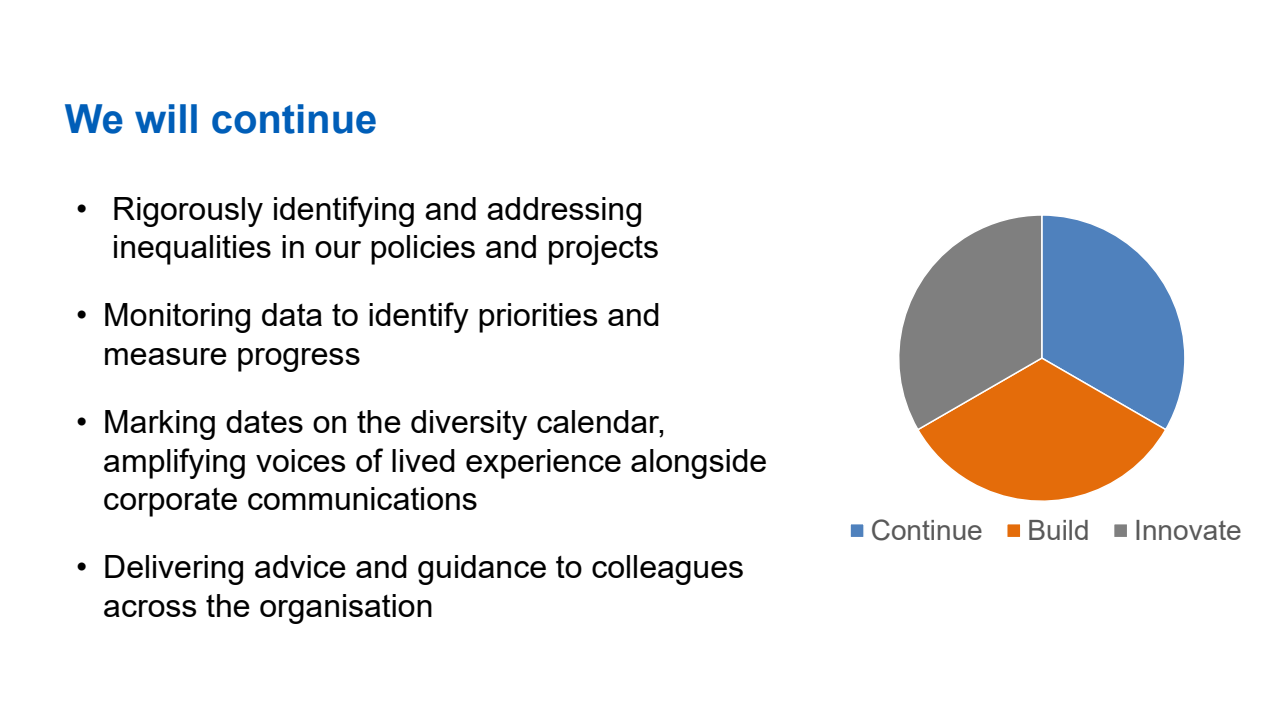
<style>
.page{position:relative;width:1280px;height:720px;background:#fff}
.page>*{position:absolute;margin:0;border:0;box-sizing:border-box;transform-origin:0 0}
.t1{font:700 40px "Arial";color:#005eb8}
.t2{font:32px/38.4px "Arial";color:#000}
.t3{font:28px "Arial";color:#595959}
</style>
<div class="page">
<svg style="left:920px;top:432px;width:244px;height:69px"></svg>
<svg style="left:899px;top:215px;width:286px;height:217px"></svg>
<div style="left:849px;top:523px;width:16px;height:15px;background:#4f81bd;border:2px solid #fff"></div>
<div style="left:1006px;top:523px;width:16px;height:15px;background:#e46c0a;border:2px solid #fff"></div>
<div style="left:1113px;top:523px;width:15px;height:15px;background:#7f7f7f;border:2px solid #fff"></div>
<h2 class="t1" style="left:65px;top:91px;width:314px">We will continue</h2>
<p class="t2" style="left:112px;top:189px;width:548px;text-indent:-36px">• Rigorously identifying and addressing inequalities in our policies and projects</p>
<p class="t2" style="left:103px;top:296px;width:559px;text-indent:-27px">• Monitoring data to identify priorities and measure progress</p>
<p class="t2" style="left:103px;top:403px;width:665px;text-indent:-27px">• Marking dates on the diversity calendar, amplifying voices of lived experience alongside corporate communications</p>
<p class="t2" style="left:103px;top:548px;width:642px;text-indent:-27px">• Delivering advice and guidance to colleagues across the organisation</p>
<p class="t3" style="left:871px;top:510px;width:114px">Continue</p>
<p class="t3" style="left:1027px;top:510px;width:64px">Build</p>
<p class="t3" style="left:1134px;top:510px;width:109px">Innovate</p>
</div>
